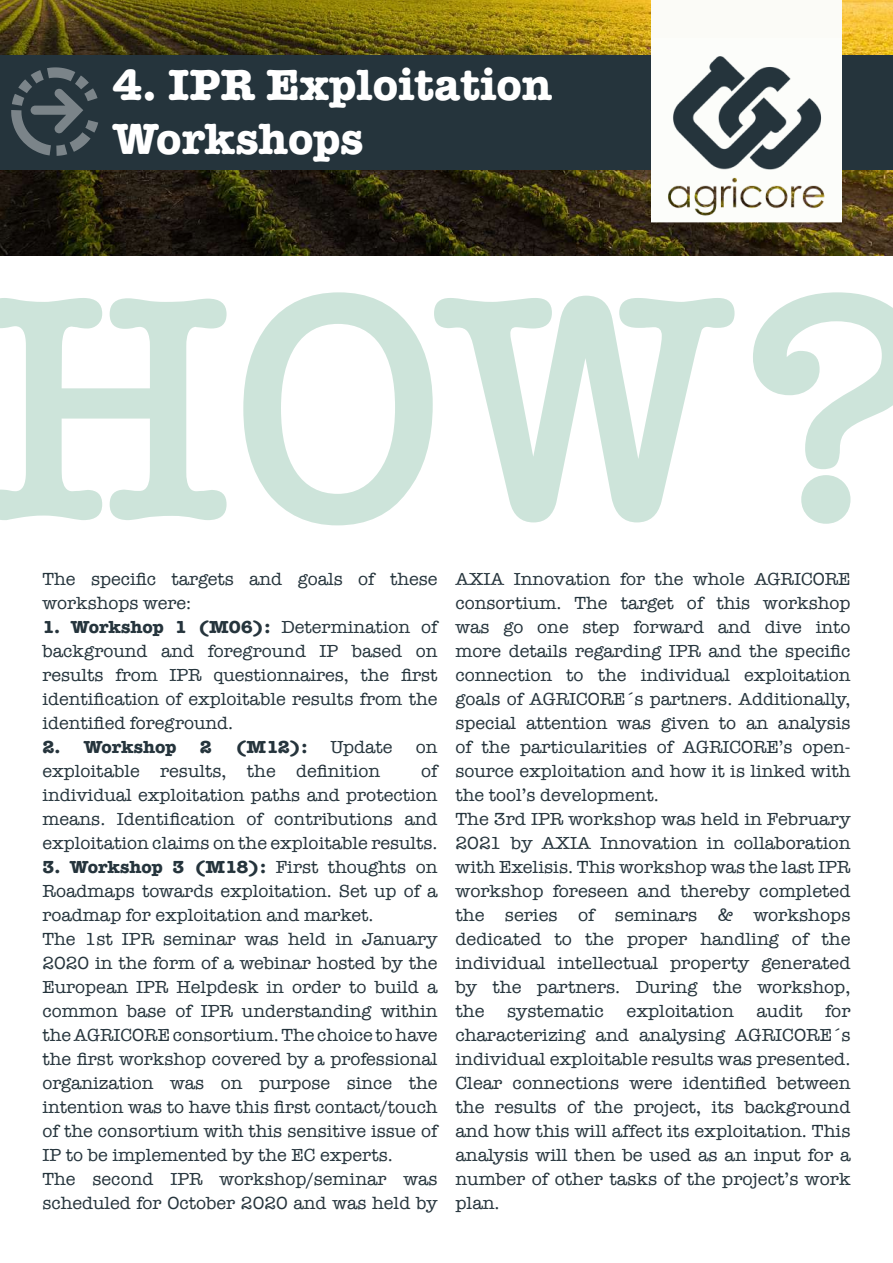
<style>
.page{position:relative;width:893px;height:1263px;background:#fff}
.page>*{position:absolute;margin:0;border:0;box-sizing:border-box;transform-origin:0 0}
.t1{font:700 45px/54px "American Typewriter";color:#fff}
.t2{font:18px/24px "American Typewriter";color:#25343c}
.t3{font:700 18px "American Typewriter";color:#25343c}
.s1{font-weight:700}
</style>
<div class="page">
<img style="left:0;top:0;width:893px;height:255px">
<svg style="left:0;top:292px;width:893px;height:233px"></svg>
<div style="left:651px;top:0;width:191px;height:56px;background:#fbfbf7"></div>
<div style="left:0;top:55px;width:893px;height:115px;background:#25343c"></div>
<img style="left:651px;top:55px;width:191px;height:178px">
<svg style="left:11px;top:67px;width:87px;height:89px"></svg>
<h1 class="t1" style="left:113px;top:56px;width:441px">4. IPR Exploitation<br>Workshops</h1>
<p class="t2" style="left:43px;top:566px;width:396px">The specific targets and goals of these workshops were:</p>
<p class="t2" style="left:43px;top:614px;width:396px;text-align:justify"><span class="s1">1. Workshop 1 (M06):</span> Determination of background and foreground IP based on results from IPR questionnaires, the first identification of exploitable results from the identified foreground.</p>
<p class="t3" style="left:43px;top:731px;width:136px">2. Workshop</p>
<p class="t3" style="left:200px;top:731px;width:14px">2</p>
<p class="t3" style="left:235px;top:731px;width:74px">(M12):</p>
<p class="t2" style="left:331px;top:734px;width:64px">Update</p>
<p class="t2" style="left:416px;top:734px;width:23px">on</p>
<p class="t2" style="left:43px;top:758px;width:339px">exploitable results, the definition</p>
<p class="t2" style="left:43px;top:758px;width:396px;text-align:justify;text-indent:379px">of individual exploitation paths and protection means. Identification of contributions and exploitation claims on the exploitable results.</p>
<p class="t2" style="left:43px;top:854px;width:396px"><span class="s1">3. Workshop 3 (M18):</span> First thoughts on Roadmaps towards exploitation. Set up of a roadmap for exploitation and market.<br>The 1st IPR seminar was held in January 2020 in the form of a webinar hosted by the European IPR Helpdesk in order to build a common base of IPR understanding within the AGRICORE consortium. The choice to have the first workshop covered by a professional organization was on purpose since the intention was to have this first contact/touch of the consortium with this sensitive issue of IP to be implemented by the EC experts.<br>The second IPR workshop/seminar was scheduled for October 2020 and was held by</p>
<p class="t2" style="left:455px;top:566px;width:396px">AXIA Innovation for the whole AGRICORE consortium. The target of this workshop was go one step forward and dive into more details regarding IPR and the specific connection to the individual exploitation goals of AGRICORE´s partners. Additionally, special attention was given to an analysis of the particularities of AGRICORE’s open&shy;source exploitation and how it is linked with the tool’s development.<br>The 3rd IPR workshop was held in February 2021 by AXIA Innovation in collaboration with Exelisis. This workshop was the last IPR workshop foreseen and thereby completed the series of seminars &amp; workshops dedicated to the proper handling of the individual intellectual property generated by the partners. During the workshop, the</p>
<p class="t2" style="left:455px;top:998px;width:396px;text-align:justify;text-indent:370px">for characterizing and analysing AGRICORE´s individual exploitable results was presented.<br>Clear connections were identified between the results of the project, its background and how this will affect its exploitation. This analysis will then be used as an input for a number of other tasks of the project’s work plan.</p>
<p class="t2" style="left:507px;top:998px;width:98px">systematic</p>
<p class="t2" style="left:627px;top:998px;width:109px">exploitation</p>
<p class="t2" style="left:756px;top:998px;width:48px">audit</p>
</div>
